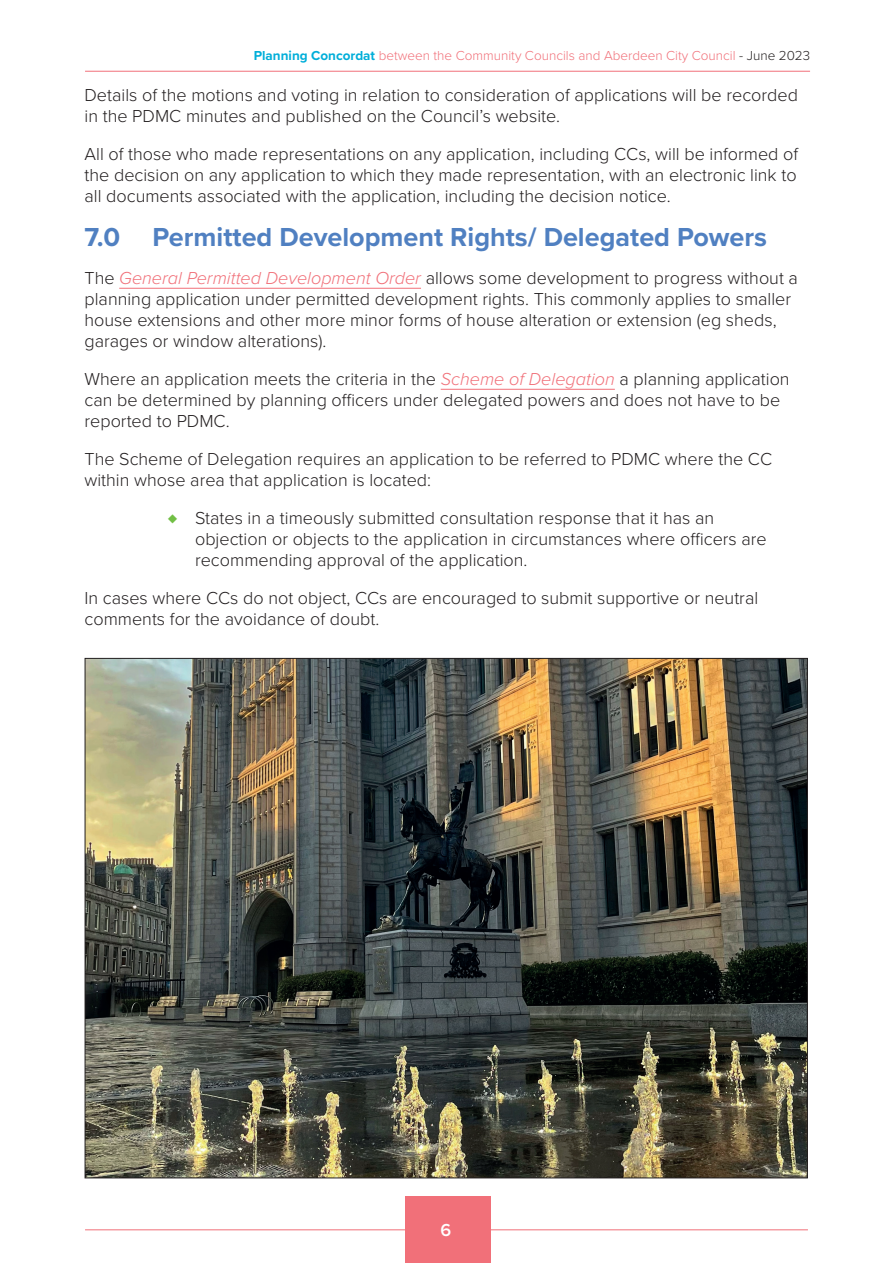
<style>
.page{position:relative;width:893px;height:1263px;background:#fff}
.page>*{position:absolute;margin:0;border:0;box-sizing:border-box;transform-origin:0 0}
.t1{font:700 27px "Proxima Nova";color:#5080c1}
.t2{font:300 18px/21px "Proxima Nova";color:#231f20}
.t3{font:600 18px "Proxima Nova";color:#fff}
.t4{font:300 13.5px "Proxima Nova";color:#f17079}
.s1{font-weight:700;color:#00aed9}
.s2{color:#231f20}
.s3{font-style:italic;color:#f17079}
.s4{font-weight:600;color:#71bf44}
</style>
<div class="page">
<hr style="left:85px;top:1229px;width:723px;height:1px;background:#f17079">
<div style="left:405px;top:1196px;width:85px;height:67px;background:#f17079"></div>
<hr style="left:85px;top:71px;width:725px;height:1px;background:#f17079">
<hr style="left:119px;top:288px;width:302px;height:1px;background:#f17079">
<hr style="left:441px;top:389px;width:174px;height:1px;background:#f17079">
<img style="left:87px;top:660px;width:719px;height:516px">
<p class="t4" style="left:254px;top:45px;width:558px"><span class="s1">Planning Concordat</span> between the Community Councils and Aberdeen City Council <span class="s2">- June 2023</span></p>
<p class="t2" style="left:85px;top:83px;width:715px">Details of the motions and voting in relation to consideration of applications will be recorded in the PDMC minutes and published on the Council’s website.</p>
<p class="t2" style="left:85px;top:142px;width:715px;text-align:justify">All of those who made representations on any application, including CCs, will be informed of the decision on any application to which they made representation, with an electronic link to all documents associated with the application, including the decision notice.</p>
<h1 class="t1" style="left:85px;top:217px;width:684px">7.0 Permitted Development Rights/ Delegated Powers</h1>
<p class="t2" style="left:85px;top:266px;width:715px">The <span class="s3">General Permitted Development Order</span> allows some development to progress without a planning application under permitted development rights. This commonly applies to smaller house extensions and other more minor forms of house alteration or extension (eg sheds, garages or window alterations).</p>
<p class="t2" style="left:85px;top:367px;width:707px">Where an application meets the criteria in the <span class="s3">Scheme of Delegation</span> a planning application can be determined by planning officers under delegated powers and does not have to be reported to PDMC.</p>
<p class="t2" style="left:85px;top:447px;width:689px">The Scheme of Delegation requires an application to be referred to PDMC where the CC within whose area that application is located:</p>
<p class="t2" style="left:195px;top:506px;width:573px;text-indent:-27px"><span class="s4">♦</span> States in a timeously submitted consultation response that it has an objection or objects to the application in circumstances where officers are recommending approval of the application.</p>
<p class="t2" style="left:85px;top:586px;width:675px">In cases where CCs do not object, CCs are encouraged to submit supportive or neutral comments for the avoidance of doubt.</p>
<p class="t3" style="left:441px;top:1216px;width:12px">6</p>
</div>
